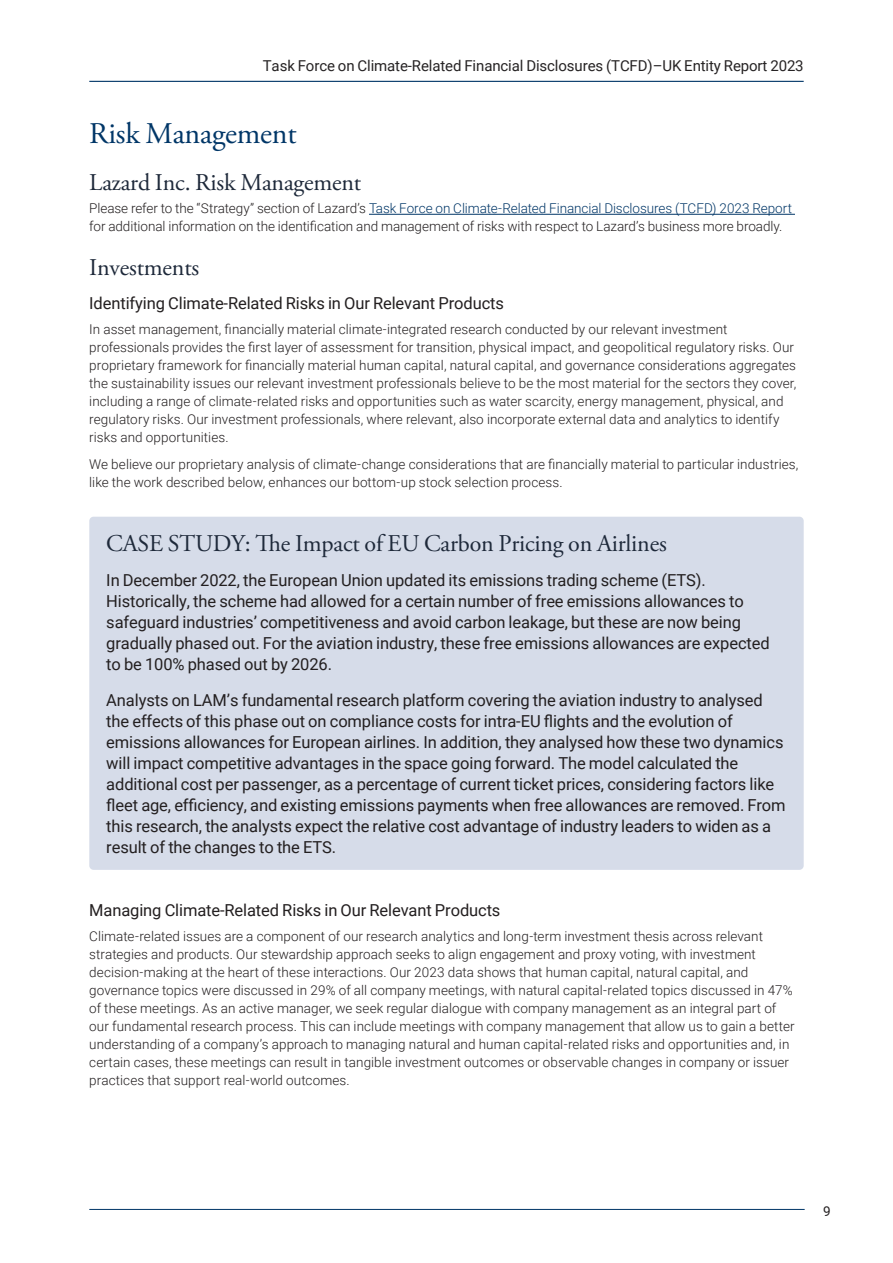
<style>
.page{position:relative;width:893px;height:1263px;background:#fff}
.page>*{position:absolute;margin:0;border:0;box-sizing:border-box;transform-origin:0 0}
.t1{font:30px "Adobe Garamond Pro";letter-spacing:-.01em;color:#003667}
.t2{font:24px "Adobe Garamond Pro";letter-spacing:-.005em;color:#1e293a}
.t3{font:16.5px/21px "Roboto";letter-spacing:-.01em;color:#231f20}
.t4{font:15px "Roboto";letter-spacing:-.01em;color:#262324}
.t5{font:300 13.5px/18px "Roboto";letter-spacing:.005em;color:#231f20}
.t6{font:13.5px "Roboto";color:#231f20}
.s1{color:#003667}
</style>
<div class="page">
<hr style="left:89px;top:81px;width:715px;height:1px;background:#003667">
<hr style="left:89px;top:1209px;width:716px;height:1px;background:#003667">
<hr style="left:369px;top:214px;width:426px;height:1px;background:#003667">
<div style="left:89px;top:517px;width:715px;height:353px;background:#d6dce9;border-radius:4px"></div>
<p class="t4" style="left:263px;top:55px;width:542px">Task Force on Climate-Related Financial Disclosures (TCFD)–UK Entity Report 2023</p>
<h1 class="t1" style="left:89px;top:115px;width:209px">Risk Management</h1>
<h2 class="t2" style="left:89px;top:168px;width:273px">Lazard Inc. Risk Management</h2>
<p class="t5" style="left:89px;top:199px;width:704px">Please refer to the “Strategy” section of Lazard’s <span class="s1">Task Force on Climate-Related Financial Disclosures (TCFD) 2023 Report </span>for additional information on the identification and management of risks with respect to Lazard’s business more broadly.</p>
<h2 class="t2" style="left:89px;top:253px;width:112px">Investments</h2>
<p class="t3" style="left:89px;top:292px;width:416px">Identifying Climate-Related Risks in Our Relevant Products</p>
<p class="t5" style="left:89px;top:320px;width:709px">In asset management, financially material climate-integrated research conducted by our relevant investment professionals provides the first layer of assessment for transition, physical impact, and geopolitical regulatory risks. Our proprietary framework for financially material human capital, natural capital, and governance considerations aggregates the sustainability issues our relevant investment professionals believe to be the most material for the sectors they cover, including a range of climate-related risks and opportunities such as water scarcity, energy management, physical, and regulatory risks. Our investment professionals, where relevant, also incorporate external data and analytics to identify risks and opportunities.</p>
<p class="t5" style="left:89px;top:455px;width:711px">We believe our proprietary analysis of climate-change considerations that are financially material to particular industries, like the work described below, enhances our bottom-up stock selection process.</p>
<h2 class="t2" style="left:106px;top:529px;width:562px">CASE STUDY: The Impact of EU Carbon Pricing on Airlines</h2>
<p class="t3" style="left:106px;top:568px;width:665px">In December 2022, the European Union updated its emissions trading scheme (ETS).<br>Historically, the scheme had allowed for a certain number of free emissions allowances to safeguard industries’ competitiveness and avoid carbon leakage, but these are now being gradually phased out. For the aviation industry, these free emissions allowances are expected to be 100% phased out by 2026.</p>
<p class="t3" style="left:106px;top:689px;width:681px">Analysts on LAM’s fundamental research platform covering the aviation industry to analysed the effects of this phase out on compliance costs for intra-EU flights and the evolution of emissions allowances for European airlines. In addition, they analysed how these two dynamics will impact competitive advantages in the space going forward. The model calculated the additional cost per passenger, as a percentage of current ticket prices, considering factors like fleet age, efficiency, and existing emissions payments when free allowances are removed. From this research, the analysts expect the relative cost advantage of industry leaders to widen as a result of the changes to the ETS.</p>
<p class="t3" style="left:89px;top:899px;width:413px">Managing Climate-Related Risks in Our Relevant Products</p>
<p class="t5" style="left:89px;top:927px;width:707px">Climate-related issues are a component of our research analytics and long-term investment thesis across relevant strategies and products. Our stewardship approach seeks to align engagement and proxy voting, with investment decision-making at the heart of these interactions. Our 2023 data shows that human capital, natural capital, and governance topics were discussed in 29% of all company meetings, with natural capital-related topics discussed in 47% of these meetings. As an active manager, we seek regular dialogue with company management as an integral part of our fundamental research process. This can include meetings with company management that allow us to gain a better understanding of a company’s approach to managing natural and human capital-related risks and opportunities and, in certain cases, these meetings can result in tangible investment outcomes or observable changes in company or issuer practices that support real-world outcomes.</p>
<p class="t6" style="left:823px;top:1202px;width:9px">9</p>
</div>
